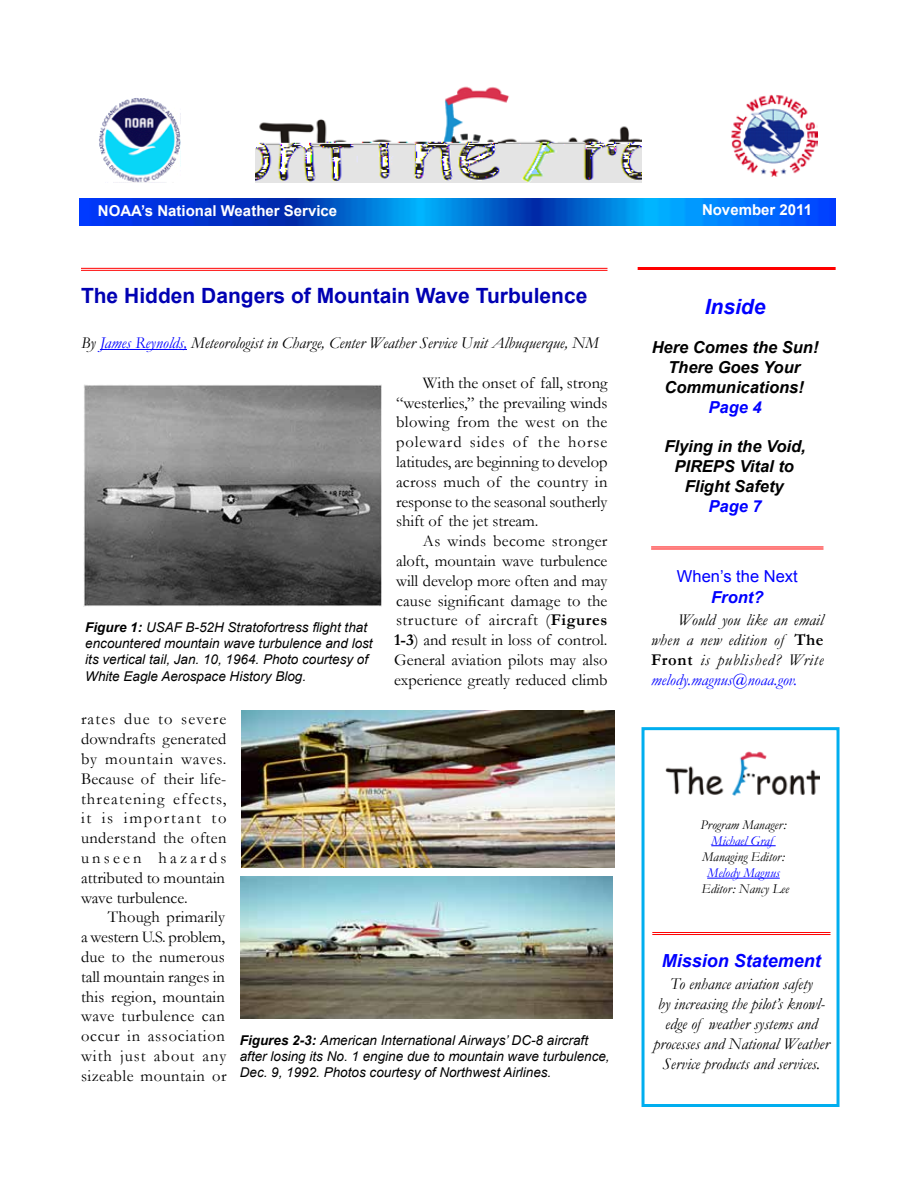
<style>
.page{position:relative;width:918px;height:1188px;background:#fff}
.page>*{position:absolute;margin:0;border:0;box-sizing:border-box;transform-origin:0 0}
.t1{font:700 21px "Arial";color:#0000b3}
.t2{font:italic 700 21px "Arial";color:#00f}
.t3{font:italic 700 18px "Arial";color:#00f}
.t4{font:16.5px/19.8px "Garamond";color:#000;text-align:justify}
.t5{font:italic 16.5px/19.8px "Garamond";color:#000;text-align:center}
.t6{font:italic 700 16.5px/19.8px "Arial";color:#000;text-align:center}
.t7{font:italic 700 16.5px "Arial";color:#00f}
.t8{font:16.5px "Arial";color:#00f}
.t9{font:700 15px "Arial";color:#fff}
.t10{font:italic 13.5px/16.2px "Arial";color:#000}
.t11{font:italic 13.5px "Garamond";color:#000}
.t12{font:italic 13.5px "Garamond";color:#00f}
.s1{color:#00f}
.s2{font-weight:700}
.s3{font-weight:700;font-style:normal}
</style>
<div class="page">
<img style="left:255px;top:86px;width:387px;height:96px">
<img style="left:80px;top:198px;width:756px;height:27px">
<img style="left:731px;top:94px;width:87px;height:83px">
<img style="left:99px;top:98px;width:82px;height:84px">
<div style="left:642px;top:727px;width:198px;height:380px;background:#fff;border:3px solid #00aeef"></div>
<hr style="left:652px;top:932px;width:179px;height:1px;background:#f00">
<hr style="left:652px;top:934px;width:179px;height:1px;background:#f00">
<img style="left:665px;top:751px;width:154px;height:45px">
<hr style="left:711px;top:845px;width:65px;height:1px;background:#00f">
<hr style="left:707px;top:878px;width:73px;height:1px;background:#00f">
<hr style="left:651px;top:546px;width:173px;height:1px;background:#f00">
<hr style="left:651px;top:548px;width:173px;height:1px;background:#f00">
<hr style="left:638px;top:267px;width:198px;height:3px;background:#f00">
<hr style="left:81px;top:268px;width:527px;height:1px;background:#f00">
<hr style="left:81px;top:270px;width:527px;height:1px;background:#f00">
<hr style="left:100px;top:349px;width:87px;height:1px;background:#00f">
<img style="left:83px;top:384px;width:299px;height:222px">
<img style="left:242px;top:711px;width:372px;height:156px">
<img style="left:240px;top:877px;width:373px;height:142px">
<p class="t9" style="left:98px;top:201px;width:241px">NOAA’s National Weather Service</p>
<p class="t9" style="left:702px;top:200px;width:112px">November 2011</p>
<p class="t1" style="left:81px;top:282px;width:508px">The Hidden Dangers of Mountain Wave Turbulence</p>
<p class="t5" style="left:81px;top:333px;width:519px">By <span class="s1">James Reynolds,</span> Meteorologist in Charge, Center Weather Service Unit Albuquerque, NM</p>
<p class="t4" style="left:396px;top:372px;width:213px;text-indent:27px">With the onset of fall, strong “westerlies,” the prevailing winds blowing from the west on the poleward sides of the horse latitudes, are beginning to develop across much of the country in response to the seasonal southerly shift of the jet stream.</p>
<p class="t4" style="left:394px;top:531px;width:215px;text-indent:29px">As winds become stronger aloft, mountain wave turbulence will develop more often and may cause significant damage to the structure of aircraft (<span class="s2">Figures 1-3</span>) and result in loss of control.<br>General aviation pilots may also experience greatly reduced climb</p>
<p class="t4" style="left:81px;top:709px;width:147px">rates due to severe downdrafts generated by mountain waves.<br>Because of their life&shy;threatening effects, it is important to understand the often unseen hazards attributed to mountain wave turbulence.</p>
<p class="t4" style="left:81px;top:907px;width:147px;text-indent:27px">Though primarily a western U.S. problem, due to the numerous tall mountain ranges in this region, mountain wave turbulence can occur in association with just about any sizeable mountain or</p>
<p class="t10" style="left:85px;top:619px;width:289px"><span class="s2">Figure 1:</span> USAF B-52H Stratofortress flight that encountered mountain wave turbulence and lost its vertical tail, Jan. 10, 1964. Photo courtesy of White Eagle Aerospace History Blog.</p>
<p class="t10" style="left:240px;top:1032px;width:371px"><span class="s2">Figures 2-3:</span> American International Airways’ DC-8 aircraft after losing its No. 1 engine due to mountain wave turbulence,<br>Dec. 9, 1992. Photos courtesy of Northwest Airlines.</p>
<p class="t2" style="left:705px;top:293px;width:62px">Inside</p>
<p class="t6" style="left:652px;top:338px;width:168px">Here Comes the Sun!<br>There Goes Your<br>Communications!</p>
<p class="t7" style="left:709px;top:396px;width:55px">Page 4</p>
<p class="t6" style="left:664px;top:437px;width:143px">Flying in the Void,<br>PIREPS Vital to<br>Flight Safety</p>
<p class="t7" style="left:709px;top:495px;width:55px">Page 7</p>
<p class="t8" style="left:677px;top:565px;width:122px">When’s the Next</p>
<p class="t7" style="left:711px;top:587px;width:54px">Front?</p>
<p class="t5" style="left:651px;top:610px;width:174px;text-align:justify;text-indent:27px">Would you like an email when a new edition of <span class="s3">The Front</span> is published? Write <span class="s1">melody.magnus@noaa.gov.</span></p>
<p class="t11" style="left:700px;top:815px;width:88px">Program Manager:</p>
<p class="t12" style="left:711px;top:831px;width:63px">Michael Graf</p>
<p class="t11" style="left:702px;top:848px;width:84px">Managing Editor:</p>
<p class="t12" style="left:707px;top:864px;width:74px">Melody Magnus</p>
<p class="t11" style="left:701px;top:880px;width:89px">Editor: Nancy Lee</p>
<p class="t3" style="left:662px;top:949px;width:161px">Mission Statement</p>
<p class="t5" style="left:653px;top:974px;width:178px">To enhance aviation safety<br>by increasing the pilot’s knowl&shy;edge of weather systems and processes and National Weather<br>Service products and services.</p>
</div>
